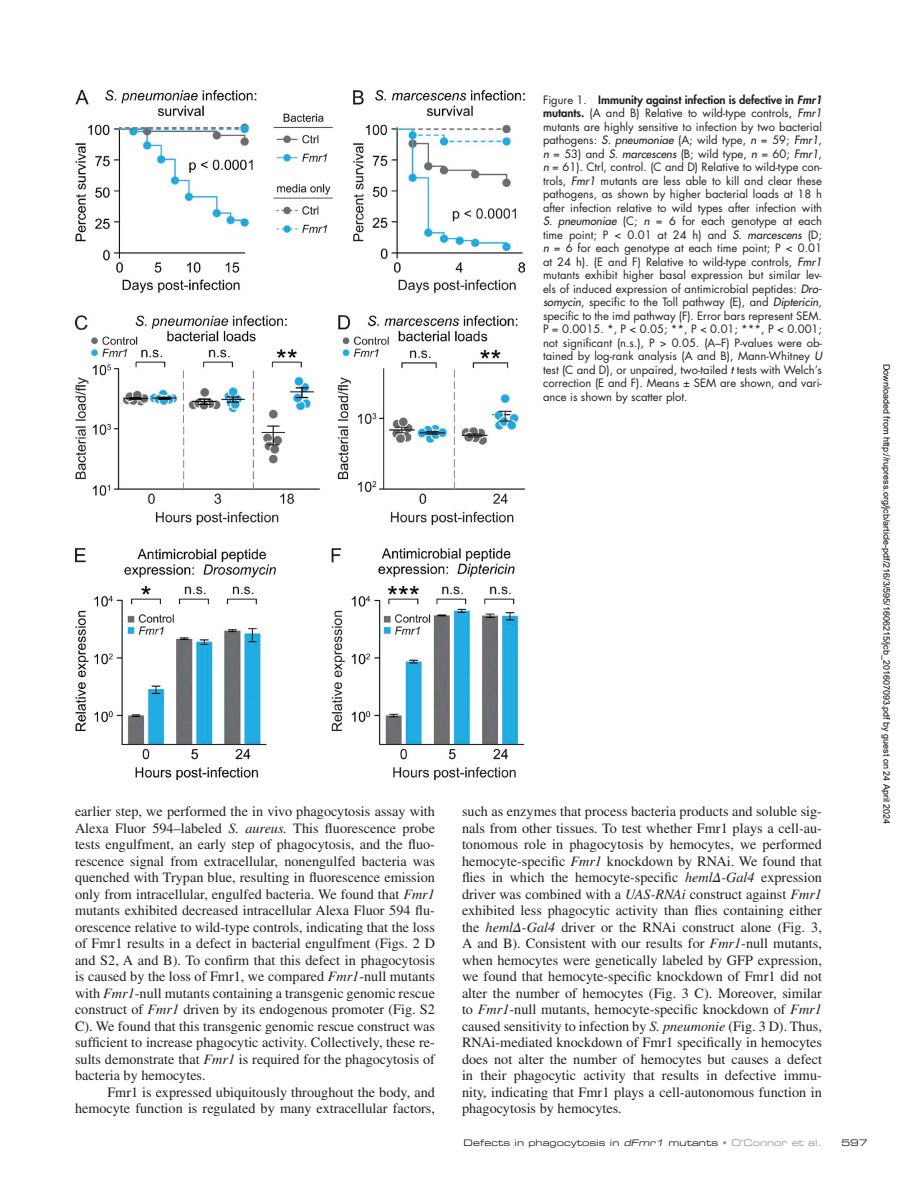
<style>
.page{position:relative;width:918px;height:1188px;background:#fff}
.page>*{position:absolute;margin:0;border:0;box-sizing:border-box;transform-origin:0 0}
.t1{font:14.25px/16.5px "Times LT Std";color:#231f20;text-align:justify}
.t2{font:11.25px/13.5px "Futura Std";color:#231f20;text-align:justify}
.t3{font:9px "Arial";color:#000}
.t4{font:9px "Eurostile LT Std Ex 2";color:#231f20}
.s1{font-style:italic}
.s2{font-weight:800}
.s3{font-weight:800;font-style:italic}
.s4{font-weight:500;font-style:italic}
.s5{font-family:"STIX General";font-style:italic}
.s6{color:#949698}
</style>
<div class="page">
<img style="left:75px;top:90px;width:450px;height:690px">
<p class="t1" style="left:75px;top:803px;width:362px">earlier step, we performed the in vivo phagocytosis assay with Alexa Fluor 594–labeled <span class="s1">S. aureus.</span> This fluorescence probe tests engulfment, an early step of phagocytosis, and the fluo&shy;rescence signal from extracellular, nonengulfed bacteria was quenched with Trypan blue, resulting in fluorescence emission only from intracellular, engulfed bacteria. We found that <span class="s1">Fmr1 </span>mutants exhibited decreased intracellular Alexa Fluor 594 flu&shy;orescence relative to wild-type controls, indicating that the loss of Fmr1 results in a defect in bacterial engulfment (Figs. 2 D and S2, A and B). To confirm that this defect in phagocytosis is caused by the loss of Fmr1, we compared <span class="s1">Fmr1</span>-null mutants with <span class="s1">Fmr1</span>-null mutants containing a transgenic genomic rescue construct of <span class="s1">Fmr1</span> driven by its endogenous promoter (Fig. S2<br>C). We found that this transgenic genomic rescue construct was sufficient to increase phagocytic activity. Collectively, these re&shy;sults demonstrate that <span class="s1">Fmr1</span> is required for the phagocytosis of bacteria by hemocytes.</p>
<p class="t1" style="left:75px;top:1083px;width:362px;text-align:right">Fmr1 is expressed ubiquitously throughout the body, and hemocyte function is regulated by many extracellular factors,</p>
<p class="t2" style="left:543px;top:93px;width:281px">Figure 1. <span class="s2">Immunity against infection is defective in</span> <span class="s3">Fmr1 </span><span class="s2">mutants.</span> (A and B) Relative to wild-type controls, <span class="s4">Fmr1 </span>mutants are highly sensitive to infection by two bacterial pathogens: <span class="s4">S. pneumoniae</span> (A; wild type, <span class="s4">n</span> = 59; <span class="s4">Fmr1</span>, <span class="s4">n</span> = 53) and <span class="s4">S. marcescens</span> (B; wild type, <span class="s4">n</span> = 60; <span class="s4">Fmr1</span>, <span class="s4">n</span> = 61). Ctrl, control. (C and D) Relative to wild-type con&shy;trols, <span class="s4">Fmr1</span> mutants are less able to kill and clear these pathogens, as shown by higher bacterial loads at 18 h after infection relative to wild types after infection with <span class="s4">S. pneumoniae</span> (C; <span class="s4">n</span> = 6 for each genotype at each time point; P &lt; 0.01 at 24 h) and <span class="s4">S. marcescens</span> (D; <span class="s4">n</span> = 6 for each genotype at each time point; P &lt; 0.01 at 24 h). (E and F) Relative to wild-type controls, <span class="s4">Fmr1 </span>mutants exhibit higher basal expression but similar lev&shy;els of induced expression of antimicrobial peptides: <span class="s4">Dro&shy;somycin</span>, specific to the Toll pathway (E), and <span class="s4">Diptericin</span>, specific to the imd pathway (F). Error bars represent SEM.<br>P = 0.0015. *, P &lt; 0.05; **, P &lt; 0.01; ***, P &lt; 0.001; not significant (n.s.), P &gt; 0.05. (A–F) P-values were ob&shy;tained by log-rank analysis (A and B), Mann-Whitney <span class="s4">U </span>test (C and D), or unpaired, two-tailed <span class="s4">t</span> tests with Welch’s correction (E and F). Means ± SEM are shown, and vari&shy;ance is shown by scatter plot.</p>
<p class="t1" style="left:462px;top:803px;width:362px">such as enzymes that process bacteria products and soluble sig&shy;nals from other tissues. To test whether Fmr1 plays a cell-au&shy;tonomous role in phagocytosis by hemocytes, we performed hemocyte-specific <span class="s1">Fmr1</span> knockdown by RNAi. We found that flies in which the hemocyte-specific <span class="s1">heml</span><span class="s5">Δ</span><span class="s1">-Gal4</span> expression driver was combined with a <span class="s1">UAS-RNAi</span> construct against <span class="s1">Fmr1 </span>exhibited less phagocytic activity than flies containing either the <span class="s1">heml</span><span class="s5">Δ</span><span class="s1">-Gal4</span> driver or the RNAi construct alone (Fig. 3, A and B). Consistent with our results for <span class="s1">Fmr1</span>-null mutants, when hemocytes were genetically labeled by GFP expression, we found that hemocyte-specific knockdown of Fmr1 did not alter the number of hemocytes (Fig. 3 C). Moreover, similar to <span class="s1">Fmr1</span>-null mutants, hemocyte-specific knockdown of <span class="s1">Fmr1 </span>caused sensitivity to infection by <span class="s1">S. pneumonie</span> (Fig. 3 D). Thus, RNAi-mediated knockdown of Fmr1 specifically in hemocytes does not alter the number of hemocytes but causes a defect in their phagocytic activity that results in defective immu&shy;nity, indicating that Fmr1 plays a cell-autonomous function in phagocytosis by hemocytes.</p>
<p class="t4" style="left:464px;top:1136px;width:360px">Defects in phagocytosis in <span class="s1">dFmr1</span> mutants <span class="s6">• O’Connor et al.</span></p>
<p class="t4" style="left:841px;top:1136px;width:28px">597</p>
<p class="t3" style="left:890px;top:364px;width:462px;rotate:90deg">Downloaded from http://rupress.org/jcb/article-pdf/216/3/595/1606215/jcb_201607093.pdf by guest on 24 April 2024</p>
</div>
